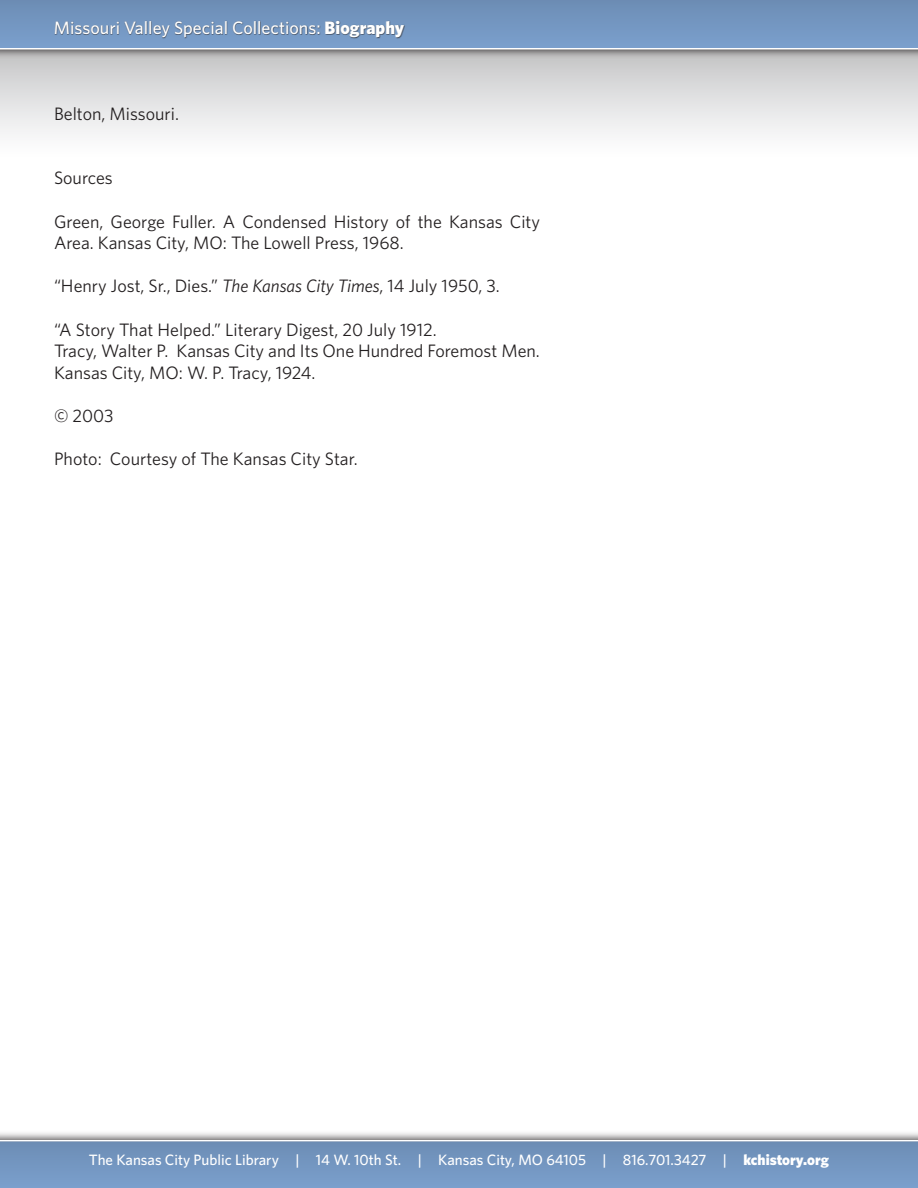
<style>
.page{position:relative;width:918px;height:1188px;background:#fff}
.page>*{position:absolute;margin:0;border:0;box-sizing:border-box;transform-origin:0 0}
.t1{font:18px/21.6px "Whitney";color:#231f20}
.t2{font:500 18px "Whitney";color:#fff}
.t3{font:500 15px "Whitney";color:#fff}
.s1{font-weight:900}
.s2{font-style:italic}
</style>
<div class="page">
<div style="left:0;top:50px;width:918px;height:108px;background:linear-gradient(to bottom,#c5c5c6,#fff)"></div>
<div style="left:0;top:0;width:918px;height:60px;background:#231f20;opacity:.75"></div>
<div style="left:0;top:0;width:918px;height:48px;background:linear-gradient(to bottom,#6c8db4,#7b9fcc)"></div>
<div style="left:52px;top:16px;width:544px;height:41px;background:#231f20;opacity:.75"></div>
<div style="left:0;top:1130px;width:918px;height:58px;background:#231f20;opacity:.75"></div>
<svg style="left:0;top:1140px;width:918px;height:2px"></svg>
<div style="left:0;top:1142px;width:918px;height:46px;background:#7396c1"></div>
<p class="t2" style="left:54px;top:17px;width:352px">Missouri Valley Special Collections: <span class="s1">Biography</span></p>
<p class="t1" style="left:54px;top:102px;width:126px">Belton, Missouri.</p>
<p class="t1" style="left:54px;top:167px;width:60px">Sources</p>
<p class="t1" style="left:54px;top:210px;width:488px">Green, George Fuller. A Condensed History of the Kansas City<br>Area. Kansas City, MO: The Lowell Press, 1968.</p>
<p class="t1" style="left:54px;top:275px;width:447px">“Henry Jost, Sr., Dies.” <span class="s2">The Kansas City Times</span>, 14 July 1950, 3.</p>
<p class="t1" style="left:54px;top:318px;width:384px">“A Story That Helped.” Literary Digest, 20 July 1912.</p>
<p class="t1" style="left:54px;top:340px;width:487px">Tracy, Walter P. Kansas City and Its One Hundred Foremost Men.<br>Kansas City, MO: W. P. Tracy, 1924.</p>
<p class="t1" style="left:54px;top:404px;width:61px">© 2003</p>
<p class="t1" style="left:54px;top:448px;width:305px">Photo: Courtesy of The Kansas City Star.</p>
<p class="t3" style="left:89px;top:1151px;width:742px">The Kansas City Public Library | 14 W. 10th St. | Kansas City, MO 64105 | 816.701.3427 | <span class="s1">kchistory.org</span></p>
</div>
